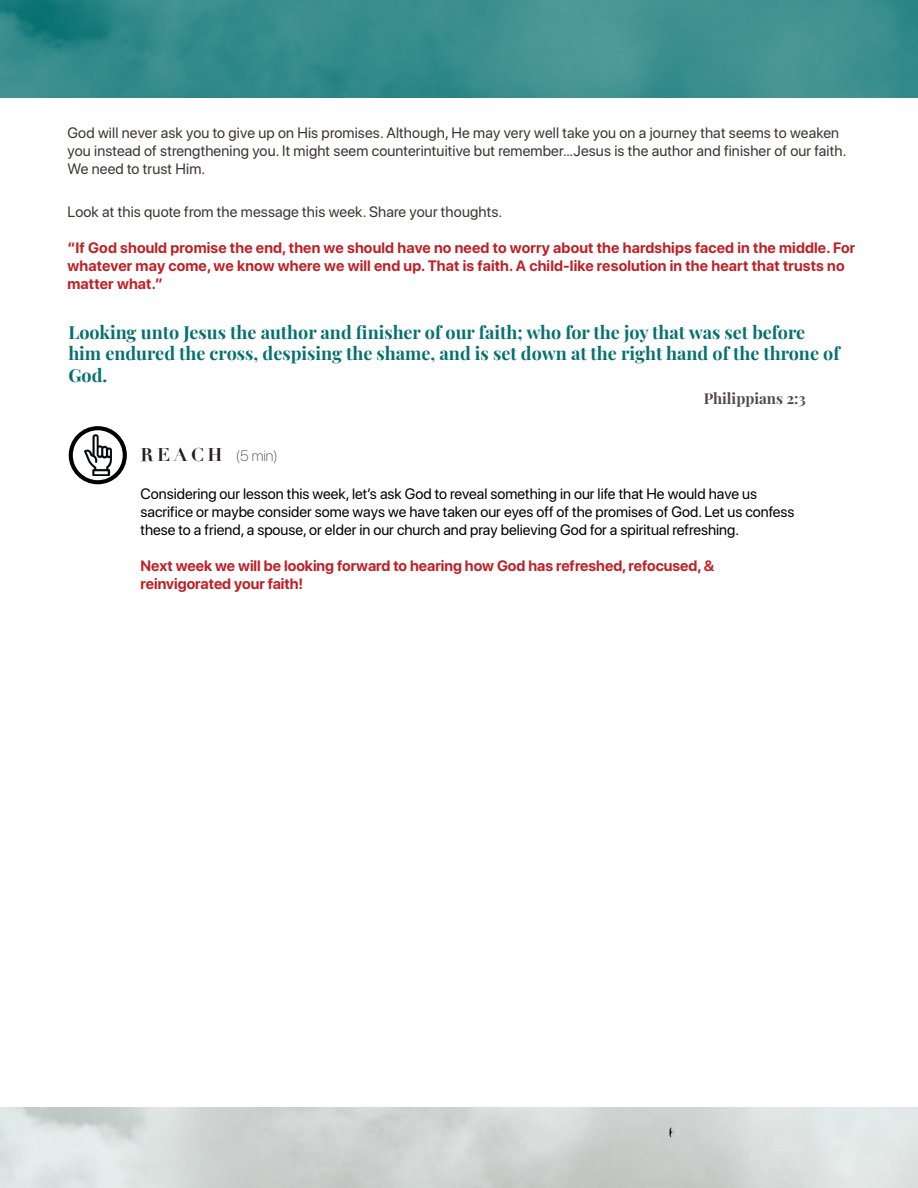
<style>
.page{position:relative;width:918px;height:1188px;background:#fff}
.page>*{position:absolute;margin:0;border:0;box-sizing:border-box;transform-origin:0 0}
.t1{font:700 18px/21.6px "Playfair Display";color:#06706f}
.t2{font:700 18px "Didot";letter-spacing:.2em;color:#231f20}
.t3{font:700 15px/18px "SF Pro Display";letter-spacing:.01em;color:#c02025}
.t4{font:15px/18px "SF Pro Display";letter-spacing:.01em;color:#3b3532}
.t5{font:15px/18px "SF Pro Display";color:#000}
.t6{font:700 15px "Playfair Display";color:#524a47}
.t7{font:100 15px "SF Pro Display";color:#3b3532}
</style>
<div class="page">
<img style="left:0;top:0;width:918px;height:97px">
<img style="left:0;top:1108px;width:918px;height:80px">
<svg style="left:69px;top:426px;width:58px;height:58px"></svg>
<img style="left:85px;top:435px;width:26px;height:40px">
<p class="t4" style="left:68px;top:124px;width:780px">God will never ask you to give up on His promises. Although, He may very well take you on a journey that seems to weaken you instead of strengthening you. It might seem counterintuitive but remember…Jesus is the author and finisher of our faith.<br>We need to trust Him.</p>
<p class="t4" style="left:68px;top:203px;width:436px">Look at this quote from the message this week. Share your thoughts.</p>
<p class="t3" style="left:68px;top:239px;width:789px">“If God should promise the end, then we should have no need to worry about the hardships faced in the middle. For whatever may come, we know where we will end up. That is faith. A child-like resolution in the heart that trusts no matter what.”</p>
<p class="t1" style="left:68px;top:320px;width:773px">Looking unto Jesus the author and finisher of our faith; who for the joy that was set before him endured the cross, despising the shame, and is set down at the right hand of the throne of<br>God.</p>
<p class="t6" style="left:704px;top:386px;width:104px">Philippians 2:3</p>
<p class="t2" style="left:141px;top:443px;width:84px">REACH</p>
<p class="t7" style="left:236px;top:447px;width:43px">(5 min)</p>
<p class="t5" style="left:141px;top:485px;width:656px">Considering our lesson this week, let’s ask God to reveal something in our life that He would have us sacrifice or maybe consider some ways we have taken our eyes off of the promises of God. Let us confess these to a friend, a spouse, or elder in our church and pray believing God for a spiritual refreshing.</p>
<p class="t3" style="left:141px;top:557px;width:575px">Next week we will be looking forward to hearing how God has refreshed, refocused, &amp; reinvigorated your faith!</p>
</div>
